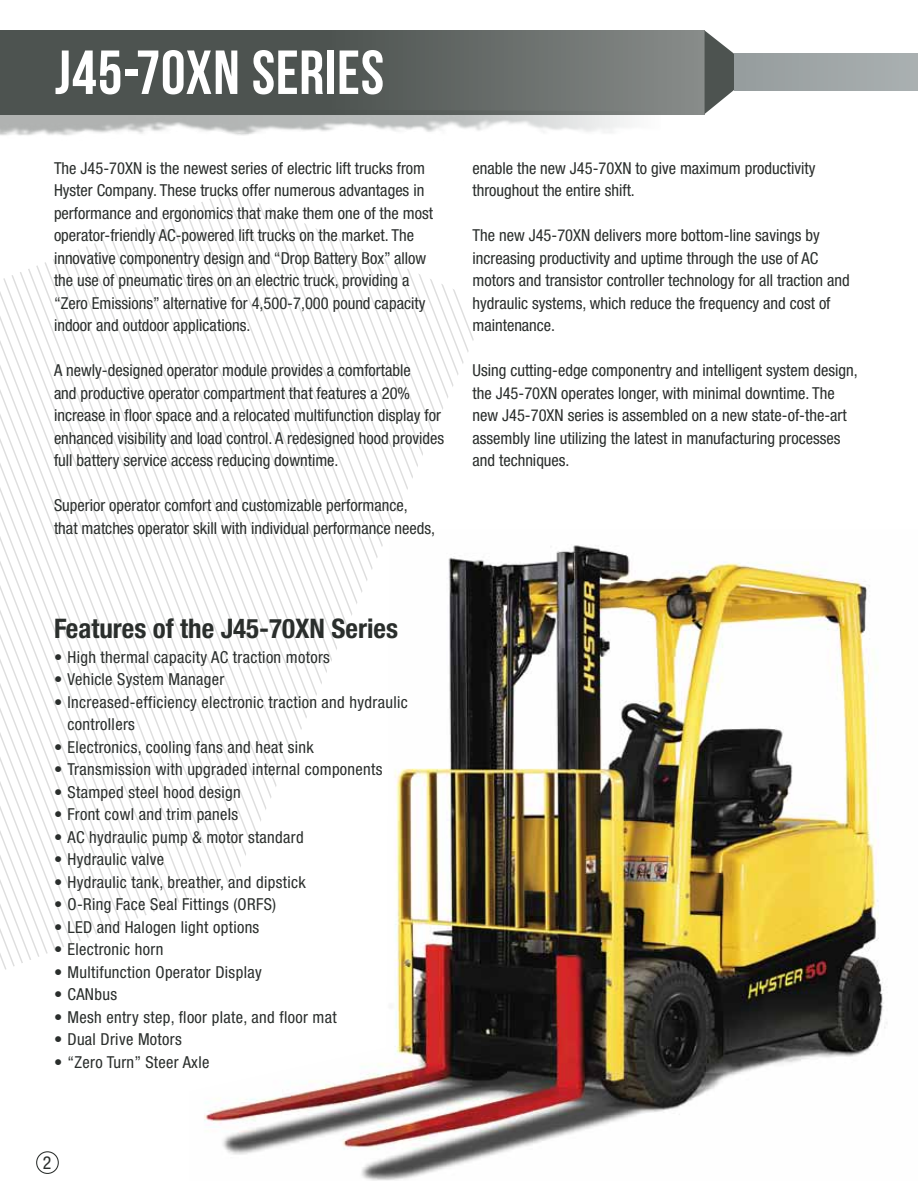
<style>
.page{position:relative;width:918px;height:1188px;background:#fff}
.page>*{position:absolute;margin:0;border:0;box-sizing:border-box;transform-origin:0 0}
.t1{font:62.1px "Bebas Neue";letter-spacing:.01em;color:#fff}
.t2{font:700 condensed 27px "Helvetica Neue LT Std";color:#2a2e2c}
.t3{font:condensed 17.85px "Helvetica Neue LT Std";color:#2a2e2c}
.t4{font:condensed 16.5px/22.5px "Helvetica Neue LT Std";color:#2a2e2c}
.t5{font:condensed 16.5px/22.5px "Helvetica Neue LT Std";letter-spacing:.02em;color:#2a2e2c}
</style>
<div class="page">
<svg style="left:0;top:946px;width:64px;height:24px"></svg>
<svg style="left:2px;top:278px;width:187px;height:604px"></svg>
<svg style="left:10px;top:275px;width:179px;height:604px"></svg>
<svg style="left:18px;top:272px;width:171px;height:604px"></svg>
<svg style="left:27px;top:269px;width:162px;height:604px"></svg>
<svg style="left:35px;top:265px;width:154px;height:604px"></svg>
<svg style="left:43px;top:262px;width:146px;height:604px"></svg>
<svg style="left:51px;top:259px;width:138px;height:604px"></svg>
<svg style="left:60px;top:256px;width:129px;height:604px"></svg>
<svg style="left:68px;top:253px;width:121px;height:604px"></svg>
<svg style="left:76px;top:249px;width:113px;height:604px"></svg>
<svg style="left:84px;top:246px;width:105px;height:604px"></svg>
<svg style="left:93px;top:243px;width:96px;height:604px"></svg>
<svg style="left:101px;top:240px;width:88px;height:604px"></svg>
<svg style="left:109px;top:237px;width:80px;height:604px"></svg>
<svg style="left:117px;top:234px;width:72px;height:603px"></svg>
<svg style="left:126px;top:230px;width:63px;height:604px"></svg>
<svg style="left:134px;top:227px;width:55px;height:604px"></svg>
<svg style="left:142px;top:224px;width:47px;height:604px"></svg>
<svg style="left:150px;top:221px;width:39px;height:604px"></svg>
<svg style="left:159px;top:218px;width:30px;height:604px"></svg>
<svg style="left:167px;top:214px;width:22px;height:604px"></svg>
<svg style="left:175px;top:211px;width:14px;height:604px"></svg>
<svg style="left:183px;top:208px;width:9px;height:604px"></svg>
<svg style="left:216px;top:195px;width:9px;height:334px"></svg>
<svg style="left:249px;top:200px;width:9px;height:329px"></svg>
<svg style="left:274px;top:213px;width:8px;height:316px"></svg>
<svg style="left:282px;top:213px;width:8px;height:316px"></svg>
<svg style="left:290px;top:218px;width:9px;height:311px"></svg>
<svg style="left:299px;top:223px;width:8px;height:306px"></svg>
<svg style="left:307px;top:228px;width:8px;height:301px"></svg>
<svg style="left:315px;top:228px;width:8px;height:301px"></svg>
<svg style="left:323px;top:233px;width:9px;height:296px"></svg>
<svg style="left:332px;top:238px;width:8px;height:291px"></svg>
<svg style="left:340px;top:240px;width:8px;height:289px"></svg>
<svg style="left:348px;top:243px;width:8px;height:285px"></svg>
<svg style="left:356px;top:248px;width:9px;height:281px"></svg>
<svg style="left:365px;top:255px;width:8px;height:274px"></svg>
<svg style="left:373px;top:254px;width:8px;height:275px"></svg>
<svg style="left:381px;top:258px;width:8px;height:271px"></svg>
<svg style="left:389px;top:264px;width:85px;height:260px"></svg>
<img style="left:189px;top:529px;width:698px;height:651px">
<img style="left:0;top:114px;width:661px;height:22px">
<div style="left:0;top:30px;width:705px;height:84px;background:linear-gradient(to right,#3e4541,#7b807e)"></div>
<svg style="left:705px;top:31px;width:52px;height:83px"></svg>
<div style="left:734px;top:54px;width:184px;height:36px;background:#a0a6a7"></div>
<div style="left:36px;top:1151px;width:23px;height:23px;border:1px solid #2a2e2c;border-radius:50%"></div>
<h1 class="t1" style="left:55px;top:38px;width:331px">J45-70XN SERIES</h1>
<p class="t4" style="left:54px;top:157px;width:381px">The J45-70XN is the newest series of electric lift trucks from Hyster Company. These trucks offer numerous advantages in performance and ergonomics that make them one of the most operator-friendly AC-powered lift trucks on the market. The innovative componentry design and “Drop Battery Box” allow the use of pneumatic tires on an electric truck, providing a “Zero Emissions” alternative for 4,500-7,000 pound capacity indoor and outdoor applications.</p>
<p class="t4" style="left:54px;top:359px;width:392px">A newly-designed operator module provides a comfortable<br>and productive operator compartment that features a 20% increase in floor space and a relocated multifunction display for enhanced visibility and load control. A redesigned hood provides full battery service access reducing downtime.</p>
<p class="t4" style="left:54px;top:494px;width:383px">Superior operator comfort and customizable performance, that matches operator skill with individual performance needs,</p>
<p class="t4" style="left:473px;top:157px;width:345px">enable the new J45-70XN to give maximum productivity throughout the entire shift.</p>
<p class="t4" style="left:473px;top:224px;width:379px">The new J45-70XN delivers more bottom-line savings by increasing productivity and uptime through the use of AC motors and transistor controller technology for all traction and hydraulic systems, which reduce the frequency and cost of maintenance.</p>
<p class="t4" style="left:473px;top:359px;width:387px">Using cutting-edge componentry and intelligent system design, the J45-70XN operates longer, with minimal downtime. The new J45-70XN series is assembled on a new state-of-the-art assembly line utilizing the latest in manufacturing processes and techniques.</p>
<h2 class="t2" style="left:54px;top:612px;width:346px">Features of the J45-70XN Series</h2>
<p class="t5" style="left:54px;top:646px;width:278px">• High thermal capacity AC traction motors</p>
<p class="t5" style="left:54px;top:668px;width:172px">• Vehicle System Manager</p>
<p class="t5" style="left:67px;top:691px;width:342px;text-indent:-13px">• Increased-efficiency electronic traction and hydraulic controllers</p>
<p class="t5" style="left:54px;top:736px;width:261px">• Electronics, cooling fans and heat sink</p>
<p class="t5" style="left:54px;top:758px;width:330px">• Transmission with upgraded internal components</p>
<p class="t5" style="left:54px;top:781px;width:188px">• Stamped steel hood design</p>
<p class="t5" style="left:54px;top:803px;width:186px">• Front cowl and trim panels</p>
<p class="t5" style="left:54px;top:826px;width:251px">• AC hydraulic pump &amp; motor standard</p>
<p class="t5" style="left:54px;top:848px;width:112px">• Hydraulic valve</p>
<p class="t5" style="left:54px;top:871px;width:253px">• Hydraulic tank, breather, and dipstick</p>
<p class="t5" style="left:54px;top:893px;width:224px">• O-Ring Face Seal Fittings (ORFS)</p>
<p class="t5" style="left:54px;top:916px;width:207px">• LED and Halogen light options</p>
<p class="t5" style="left:54px;top:938px;width:111px">• Electronic horn</p>
<p class="t5" style="left:54px;top:961px;width:209px">• Multifunction Operator Display</p>
<p class="t4" style="left:54px;top:983px;width:65px">• CANbus</p>
<p class="t5" style="left:54px;top:1006px;width:284px">• Mesh entry step, floor plate, and floor mat</p>
<p class="t5" style="left:54px;top:1028px;width:129px">• Dual Drive Motors</p>
<p class="t5" style="left:54px;top:1051px;width:157px">• “Zero Turn” Steer Axle</p>
<p class="t3" style="left:43px;top:1152px;width:10px">2</p>
</div>
